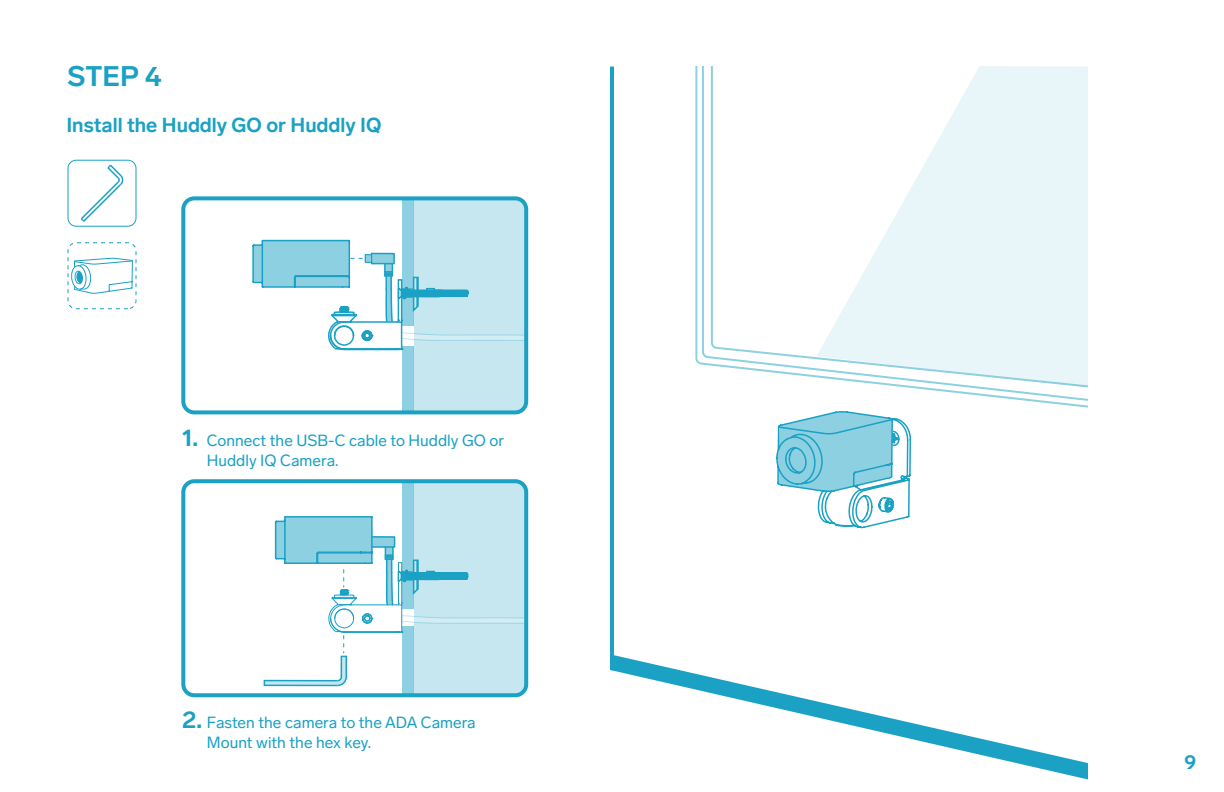
<style>
.page{position:relative;width:1224px;height:792px;background:#fff}
.page>*{position:absolute;margin:0;border:0;box-sizing:border-box;transform-origin:0 0}
.t1{font:700 28px "Lab Grotesque";color:#1aa1c4}
.t2{font:700 24px "Lab Grotesque";color:#1aa1c4}
.t3{font:700 20px "Lab Grotesque";color:#1aa1c4}
.t4{font:16px/19.2px "Lab Grotesque";color:#1aa1c4}
</style>
<div class="page">
<hr style="left:610px;top:67px;width:4px;height:603px;background:#1aa1c4">
<svg style="left:611px;top:655px;width:477px;height:124px"></svg>
<svg style="left:695px;top:66px;width:393px;height:342px"></svg>
<svg style="left:702px;top:66px;width:386px;height:335px"></svg>
<svg style="left:711px;top:66px;width:377px;height:321px"></svg>
<svg style="left:816px;top:66px;width:272px;height:320px;fill:#e8f5f9"></svg>
<div style="left:181px;top:196px;width:347px;height:218px;border:4px solid #1aa1c4;border-radius:11px"></div>
<div style="left:181px;top:479px;width:347px;height:218px;border:4px solid #1aa1c4;border-radius:11px"></div>
<svg style="left:775px;top:410px;width:137px;height:119px"></svg>
<svg style="left:263px;top:481px;width:263px;height:214px"></svg>
<div style="left:68px;top:160px;width:69px;height:67px;border:1px solid #1aa1c4;border-radius:8px"></div>
<div style="left:68px;top:242px;width:69px;height:67px;border:1px dashed #1aa1c4;border-radius:8px"></div>
<svg style="left:79px;top:164px;width:44px;height:58px"></svg>
<svg style="left:251px;top:198px;width:275px;height:214px"></svg>
<svg style="left:365px;top:254px;width:7px;height:9px"></svg>
<svg style="left:71px;top:257px;width:62px;height:37px"></svg>
<h1 class="t1" style="left:67px;top:59px;width:96px">STEP 4</h1>
<p class="t3" style="left:66px;top:113px;width:317px">Install the Huddly GO or Huddly IQ</p>
<h2 class="t2" style="left:182px;top:423px;width:18px">1.</h2>
<p class="t4" style="left:207px;top:431px;width:299px">Connect the USB-C cable to Huddly GO or<br>Huddly IQ Camera.</p>
<h2 class="t2" style="left:182px;top:705px;width:22px">2.</h2>
<p class="t4" style="left:207px;top:713px;width:270px">Fasten the camera to the ADA Camera<br>Mount with the hex key.</p>
<p class="t3" style="left:1185px;top:750px;width:13px">9</p>
</div>
